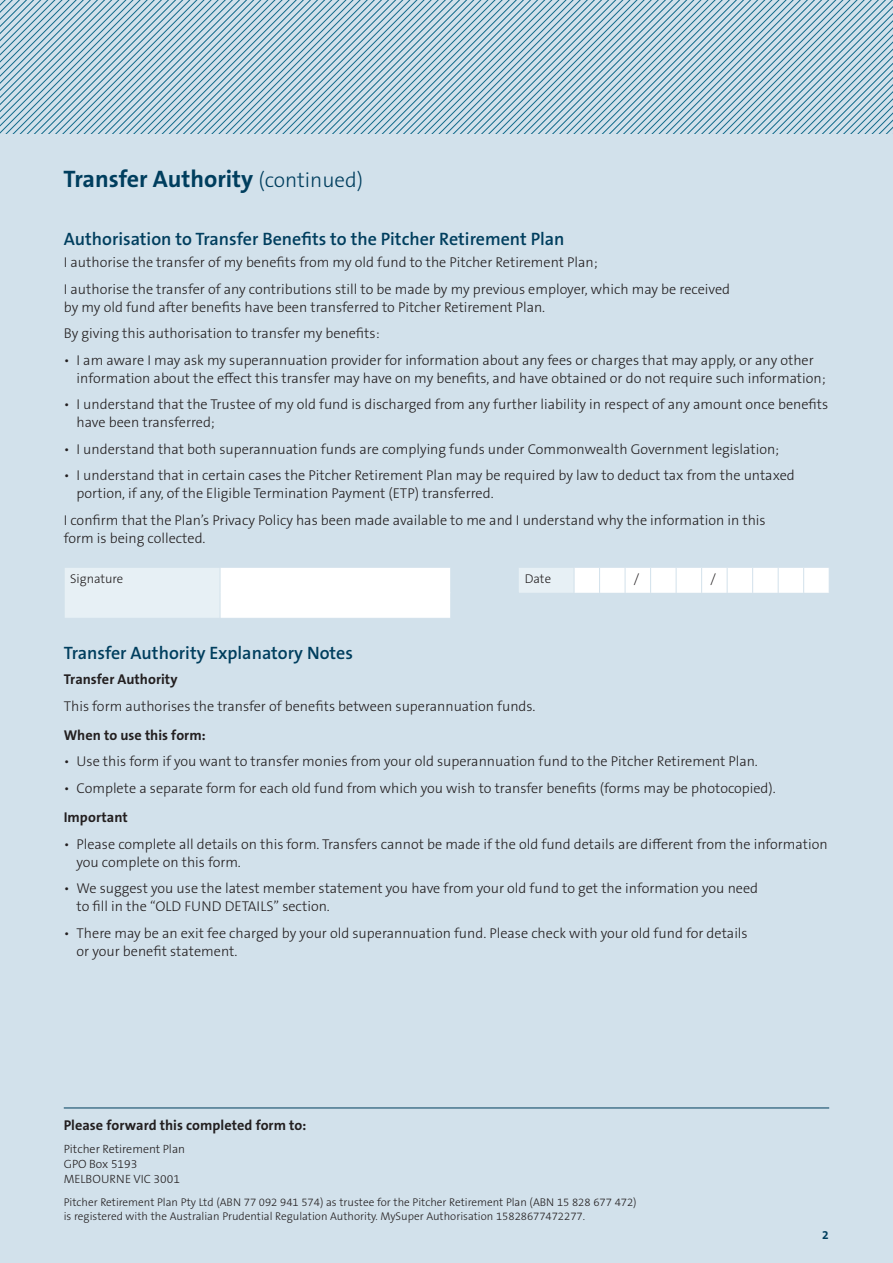
<style>
.page{position:relative;width:893px;height:1263px;background:#d2e1eb}
.page>*{position:absolute;margin:0;border:0;box-sizing:border-box;transform-origin:0 0}
.Heading{font:700 24px "The Sans B W7";color:#003e5e}
.Subheading{font:600 18px "The Sans B W6";color:#003e5e}
.Body_Copy{font:300 14.25px/18px "The Sans B W3";color:#231f20}
.Subheading_style_2{font:700 14.25px "The Sans B W7";color:#231f20}
.Body_Copy-2{font:300 12.75px "The Sans B W3";color:#231f20}
.Body_Copy-3{font:300 12px/15px "The Sans B W3";color:#231f20}
.Heading-2{font:700 12px "The Sans B W7";color:#003e5e}
.Note{font:300 11.25px/14.2px "The Sans B W3";color:#231f20}
.s1{font-family:"The Sans B W3";font-weight:300;font-size:21px}
</style>
<div class="page">
<svg style="left:0;top:0;width:893px;height:134px"></svg>
<hr style="left:64px;top:1108px;width:765px;height:1px;background:#003e5e">
<svg style="left:65px;top:568px;width:764px;height:50px"></svg>
<p class="Heading" style="left:64px;top:164px;width:301px">Transfer Authority <span class="s1">(continued)</span></p>
<p class="Subheading" style="left:64px;top:227px;width:502px">Authorisation to Transfer Benefits to the Pitcher Retirement Plan</p>
<p class="Body_Copy" style="left:64px;top:254px;width:535px">I authorise the transfer of my benefits from my old fund to the Pitcher Retirement Plan;</p>
<p class="Body_Copy" style="left:64px;top:280px;width:668px">I authorise the transfer of any contributions still to be made by my previous employer, which may be received by my old fund after benefits have been transferred to Pitcher Retirement Plan.</p>
<p class="Body_Copy" style="left:64px;top:325px;width:317px">By giving this authorisation to transfer my benefits:</p>
<p class="Body_Copy" style="left:77px;top:351px;width:751px;text-indent:-13px">• I am aware I may ask my superannuation provider for information about any fees or charges that may apply, or any other information about the effect this transfer may have on my benefits, and have obtained or do not require such information;</p>
<p class="Body_Copy" style="left:77px;top:396px;width:753px;text-indent:-13px">• I understand that the Trustee of my old fund is discharged from any further liability in respect of any amount once benefits have been transferred;</p>
<p class="Body_Copy" style="left:64px;top:440px;width:717px">• I understand that both superannuation funds are complying funds under Commonwealth Government legislation;</p>
<p class="Body_Copy" style="left:77px;top:467px;width:720px;text-indent:-13px">• I understand that in certain cases the Pitcher Retirement Plan may be required by law to deduct tax from the untaxed portion, if any, of the Eligible Termination Payment (ETP) transferred.</p>
<p class="Body_Copy" style="left:64px;top:511px;width:703px">I confirm that the Plan’s Privacy Policy has been made available to me and I understand why the information in this form is being collected.</p>
<p class="Body_Copy-2" style="left:70px;top:570px;width:55px">Signature</p>
<p class="Body_Copy-2" style="left:525px;top:570px;width:28px">Date</p>
<p class="Body_Copy-2" style="left:634px;top:570px;width:7px">/</p>
<p class="Body_Copy-2" style="left:710px;top:570px;width:7px">/</p>
<p class="Subheading" style="left:64px;top:641px;width:291px">Transfer Authority Explanatory Notes</p>
<p class="Subheading_style_2" style="left:64px;top:670px;width:115px">Transfer Authority</p>
<p class="Body_Copy" style="left:64px;top:697px;width:473px">This form authorises the transfer of benefits between superannuation funds.</p>
<p class="Subheading_style_2" style="left:64px;top:726px;width:143px">When to use this form:</p>
<p class="Body_Copy" style="left:64px;top:753px;width:695px">• Use this form if you want to transfer monies from your old superannuation fund to the Pitcher Retirement Plan.</p>
<p class="Body_Copy" style="left:64px;top:779px;width:713px">• Complete a separate form for each old fund from which you wish to transfer benefits (forms may be photocopied).</p>
<p class="Subheading_style_2" style="left:64px;top:808px;width:66px">Important</p>
<p class="Body_Copy" style="left:77px;top:835px;width:753px;text-indent:-13px">• Please complete all details on this form. Transfers cannot be made if the old fund details are different from the information you complete on this form.</p>
<p class="Body_Copy" style="left:77px;top:879px;width:683px;text-indent:-13px">• We suggest you use the latest member statement you have from your old fund to get the information you need to fill in the “OLD FUND DETAILS” section.</p>
<p class="Body_Copy" style="left:77px;top:924px;width:673px;text-indent:-13px">• There may be an exit fee charged by your old superannuation fund. Please check with your old fund for details or your benefit statement.</p>
<p class="Subheading_style_2" style="left:64px;top:1116px;width:244px">Please forward this completed form to:</p>
<p class="Body_Copy-3" style="left:64px;top:1142px;width:123px">Pitcher Retirement Plan<br>GPO Box 5193<br>MELBOURNE VIC 3001</p>
<p class="Note" style="left:64px;top:1195px;width:574px">Pitcher Retirement Plan Pty Ltd (ABN 77 092 941 574) as trustee for the Pitcher Retirement Plan (ABN 15 828 677 472) is registered with the Australian Prudential Regulation Authority. MySuper Authorisation 15828677472277.</p>
<p class="Heading-2" style="left:822px;top:1227px;width:8px">2</p>
</div>
